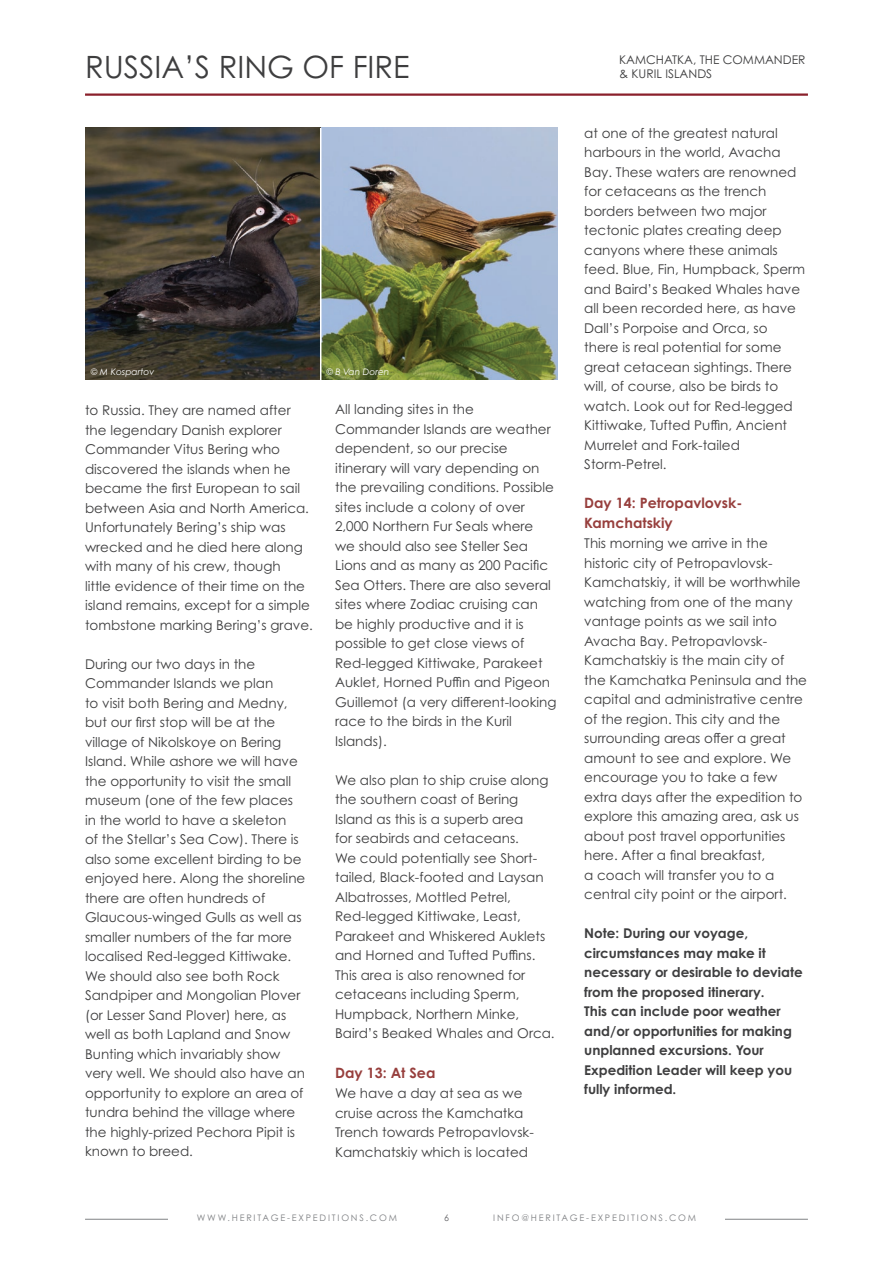
<style>
.page{position:relative;width:893px;height:1263px;background:#fff}
.page>*{position:absolute;margin:0;border:0;box-sizing:border-box;transform-origin:0 0}
.t1{font:30.75px "Century Gothic Pro";color:#3e3e3f}
.t2{font:700 14.25px/19.5px "Century Gothic Pro";color:#973f3d}
.t3{font:13.5px/19.5px "Century Gothic Pro";color:#3e3e3f}
.t4{font:700 13.5px/19.5px "Century Gothic Pro";color:#3e3e3f}
.t5{font:12px/13.5px "Century Gothic Pro";color:#3e3e3f}
.t6{font:9px "Century Gothic Pro";letter-spacing:.2em;color:#808285}
.t7{font:italic 9px "Century Gothic Pro";color:#fff}
.t8{font:9px "Century Gothic Pro";color:#636366}
</style>
<div class="page">
<hr style="left:85px;top:1219px;width:723px;height:1px;background:#808285">
<div style="left:168px;top:1208px;width:557px;height:19px;background:#fff"></div>
<hr style="left:85px;top:93px;width:723px;height:3px;background:#8a202b">
<img style="left:86px;top:128px;width:472px;height:251px">
<hr style="left:320px;top:128px;width:1px;height:253px;background:#fff">
<h1 class="t1" style="left:85px;top:49px;width:326px">RUSSIA’S RING OF FIRE</h1>
<p class="t5" style="left:619px;top:53px;width:188px">KAMCHATKA, THE COMMANDER &amp; KURIL ISLANDS</p>
<p class="t7" style="left:91px;top:367px;width:65px">© M Kospartov</p>
<p class="t7" style="left:326px;top:367px;width:64px">© B Van Doren</p>
<p class="t3" style="left:85px;top:401px;width:229px">to Russia. They are named after the legendary Danish explorer<br>Commander Vitus Bering who discovered the islands when he became the first European to sail between Asia and North America.<br>Unfortunately Bering’s ship was wrecked and he died here along with many of his crew, though<br>little evidence of their time on the island remains, except for a simple tombstone marking Bering’s grave.</p>
<p class="t3" style="left:85px;top:654px;width:222px">During our two days in the<br>Commander Islands we plan<br>to visit both Bering and Medny, but our first stop will be at the village of Nikolskoye on Bering<br>Island. While ashore we will have the opportunity to visit the small museum (one of the few places in the world to have a skeleton<br>of the Stellar’s Sea Cow). There is also some excellent birding to be enjoyed here. Along the shoreline there are often hundreds of<br>Glaucous-winged Gulls as well as smaller numbers of the far more localised Red-legged Kittiwake.<br>We should also see both Rock<br>Sandpiper and Mongolian Plover (or Lesser Sand Plover) here, as well as both Lapland and Snow<br>Bunting which invariably show very well. We should also have an opportunity to explore an area of tundra behind the village where the highly-prized Pechora Pipit is known to breed.</p>
<p class="t3" style="left:335px;top:400px;width:223px">All landing sites in the<br>Commander Islands are weather dependent, so our precise itinerary will vary depending on the prevailing conditions. Possible sites include a colony of over<br>2,000 Northern Fur Seals where we should also see Steller Sea<br>Lions and as many as 200 Pacific<br>Sea Otters. There are also several sites where Zodiac cruising can be highly productive and it is possible to get close views of<br>Red-legged Kittiwake, Parakeet<br>Auklet, Horned Puffin and Pigeon<br>Guillemot (a very different-looking race to the birds in the Kuril<br>Islands).</p>
<p class="t3" style="left:335px;top:770px;width:221px">We also plan to ship cruise along the southern coast of Bering<br>Island as this is a superb area<br>for seabirds and cetaceans.<br>We could potentially see Short&shy;tailed, Black-footed and Laysan<br>Albatrosses, Mottled Petrel,<br>Red-legged Kittiwake, Least,<br>Parakeet and Whiskered Auklets and Horned and Tufted Puffins.<br>This area is also renowned for cetaceans including Sperm,<br>Humpback, Northern Minke,<br>Baird’s Beaked Whales and Orca.</p>
<p class="t2" style="left:335px;top:1062px;width:102px">Day 13: At Sea</p>
<p class="t3" style="left:335px;top:1083px;width:200px">We have a day at sea as we cruise across the Kamchatka<br>Trench towards Petropavlovsk-<br>Kamchatskiy which is located</p>
<p class="t3" style="left:584px;top:123px;width:222px">at one of the greatest natural harbours in the world, Avacha<br>Bay. These waters are renowned for cetaceans as the trench borders between two major tectonic plates creating deep canyons where these animals feed. Blue, Fin, Humpback, Sperm and Baird’s Beaked Whales have all been recorded here, as have<br>Dall’s Porpoise and Orca, so there is real potential for some great cetacean sightings. There will, of course, also be birds to watch. Look out for Red-legged<br>Kittiwake, Tufted Puffin, Ancient<br>Murrelet and Fork-tailed<br>Storm-Petrel.</p>
<p class="t2" style="left:584px;top:493px;width:160px">Day 14: Petropavlovsk-<br>Kamchatskiy</p>
<p class="t3" style="left:584px;top:534px;width:224px">This morning we arrive in the historic city of Petropavlovsk-<br>Kamchatskiy, it will be worthwhile watching from one of the many vantage points as we sail into<br>Avacha Bay. Petropavlovsk-<br>Kamchatskiy is the main city of the Kamchatka Peninsula and the capital and administrative centre of the region. This city and the surrounding areas offer a great amount to see and explore. We encourage you to take a few extra days after the expedition to explore this amazing area, ask us about post travel opportunities here. After a final breakfast,<br>a coach will transfer you to a central city point or the airport.</p>
<p class="t4" style="left:584px;top:923px;width:220px">Note: During our voyage, circumstances may make it necessary or desirable to deviate from the proposed itinerary.<br>This can include poor weather and/or opportunities for making unplanned excursions. Your<br>Expedition Leader will keep you fully informed.</p>
<p class="t8" style="left:444px;top:1212px;width:6px">6</p>
<p class="t6" style="left:197px;top:1212px;width:202px">WWW.HERITAGE-EXPEDITIONS.COM</p>
<p class="t6" style="left:493px;top:1212px;width:204px">INFO@HERITAGE-EXPEDITIONS.COM</p>
</div>
